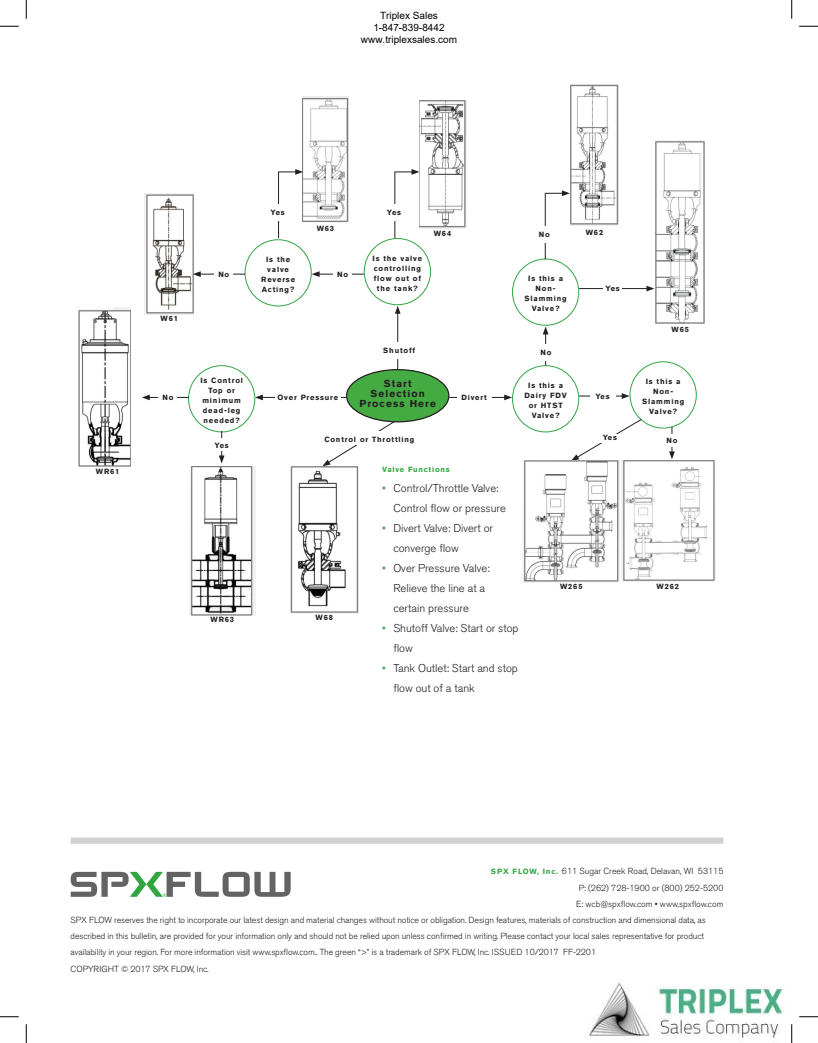
<style>
.page{position:relative;width:818px;height:1043px;background:#fff}
.page>*{position:absolute;margin:0;border:0;box-sizing:border-box;transform-origin:0 0}
.t1{font:300 11.25px/20px "Akzidenz Grotesk BE";color:#231f20}
.t2{font:10px/12px "Arial";color:#000;text-align:center}
.Captions__Center_Ali{font:700 10px/10px "Akzidenz Grotesk BE";letter-spacing:.11em;color:#231f20;text-align:center}
.t3{font:300 8.75px/16.2px "Akzidenz Grotesk BE";letter-spacing:-.01em;color:#231f20}
.Captions__Center_Ali-2{font:700 7.5px/10px "Akzidenz Grotesk BE";letter-spacing:.11em;color:#231f20;text-align:center}
.Body_Copy_Headline{font:700 7.5px "Akzidenz Grotesk BE";letter-spacing:.1em;color:#32a543}
.s1{color:#32a543}
.s2{font-weight:700;font-size:7.5px;color:#32a543}
</style>
<div class="page">
<div style="left:346px;top:369px;width:103px;height:53px;background:#44aa42;border-radius:50%"></div>
<div style="left:346px;top:369px;width:103px;height:53px;border:1px solid #231f20;border-radius:50%"></div>
<svg style="left:394px;top:169px;width:25px;height:6px"></svg>
<div style="left:364px;top:238px;width:67px;height:67px;border:1px solid #32a543;border-radius:50%"></div>
<img style="left:290px;top:466px;width:68px;height:148px">
<img style="left:189px;top:466px;width:66px;height:150px">
<img style="left:78px;top:307px;width:53px;height:160px">
<img style="left:145px;top:194px;width:49px;height:121px">
<img style="left:303px;top:96px;width:45px;height:126px">
<img style="left:419px;top:100px;width:47px;height:128px">
<img style="left:570px;top:84px;width:49px;height:141px">
<img style="left:655px;top:141px;width:49px;height:182px">
<hr style="left:397px;top:312px;width:1px;height:57px;background:#231f20">
<svg style="left:395px;top:306px;width:5px;height:8px"></svg>
<div style="left:375px;top:342px;width:45px;height:16px;background:#fff"></div>
<hr style="left:394px;top:172px;width:1px;height:66px;background:#231f20">
<div style="left:371px;top:204px;width:45px;height:17px;background:#fff"></div>
<hr style="left:449px;top:397px;width:57px;height:1px;background:#231f20">
<svg style="left:504px;top:394px;width:8px;height:6px"></svg>
<div style="left:457px;top:394px;width:34px;height:9px;background:#fff"></div>
<div style="left:512px;top:365px;width:67px;height:67px;border:1px solid #32a543;border-radius:50%"></div>
<hr style="left:579px;top:396px;width:44px;height:1px;background:#231f20">
<svg style="left:621px;top:393px;width:8px;height:6px"></svg>
<div style="left:589px;top:393px;width:26px;height:9px;background:#fff"></div>
<hr style="left:545px;top:332px;width:1px;height:33px;background:#231f20">
<svg style="left:543px;top:326px;width:5px;height:8px"></svg>
<div style="left:521px;top:344px;width:46px;height:16px;background:#fff"></div>
<div style="left:512px;top:258px;width:67px;height:68px;border:1px solid #32a543;border-radius:50%"></div>
<svg style="left:545px;top:190px;width:25px;height:6px"></svg>
<hr style="left:545px;top:193px;width:1px;height:66px;background:#231f20">
<div style="left:521px;top:226px;width:46px;height:16px;background:#fff"></div>
<hr style="left:579px;top:288px;width:69px;height:1px;background:#231f20">
<svg style="left:646px;top:286px;width:8px;height:5px"></svg>
<div style="left:603px;top:280px;width:18px;height:17px;background:#fff"></div>
<div style="left:629px;top:361px;width:67px;height:67px;border:1px solid #32a543;border-radius:50%"></div>
<svg style="left:571px;top:418px;width:71px;height:43px"></svg>
<svg style="left:669px;top:427px;width:5px;height:32px"></svg>
<div style="left:597px;top:434px;width:25px;height:9px;background:#fff"></div>
<div style="left:659px;top:434px;width:25px;height:13px;background:#fff"></div>
<svg style="left:322px;top:420px;width:73px;height:46px"></svg>
<div style="left:318px;top:432px;width:102px;height:13px;background:#fff"></div>
<hr style="left:317px;top:274px;width:47px;height:1px;background:#231f20">
<svg style="left:312px;top:271px;width:7px;height:6px"></svg>
<div style="left:333px;top:266px;width:18px;height:16px;background:#fff"></div>
<div style="left:244px;top:239px;width:68px;height:67px;border:1px solid #32a543;border-radius:50%"></div>
<svg style="left:278px;top:169px;width:25px;height:6px"></svg>
<hr style="left:278px;top:172px;width:1px;height:66px;background:#231f20">
<div style="left:255px;top:204px;width:45px;height:17px;background:#fff"></div>
<hr style="left:261px;top:397px;width:85px;height:1px;background:#231f20">
<svg style="left:255px;top:394px;width:8px;height:6px"></svg>
<div style="left:275px;top:389px;width:65px;height:16px;background:#fff"></div>
<div style="left:188px;top:365px;width:67px;height:67px;border:1px solid #32a543;border-radius:50%"></div>
<svg style="left:219px;top:431px;width:5px;height:32px"></svg>
<div style="left:209px;top:438px;width:25px;height:13px;background:#fff"></div>
<hr style="left:148px;top:397px;width:41px;height:1px;background:#231f20">
<svg style="left:142px;top:394px;width:8px;height:6px"></svg>
<div style="left:159px;top:389px;width:18px;height:16px;background:#fff"></div>
<hr style="left:199px;top:274px;width:46px;height:1px;background:#231f20">
<svg style="left:193px;top:271px;width:8px;height:6px"></svg>
<div style="left:215px;top:266px;width:18px;height:16px;background:#fff"></div>
<img style="left:523px;top:461px;width:96px;height:121px">
<img style="left:621px;top:460px;width:94px;height:121px">
<div style="left:71px;top:837px;width:652px;height:6px;background:#d1d2d4"></div>
<svg style="left:71px;top:871px;width:219px;height:25px"></svg>
<svg style="left:0;top:25px;width:19px;height:2px"></svg>
<svg style="left:799px;top:25px;width:19px;height:2px"></svg>
<svg style="left:0;top:1016px;width:19px;height:1px"></svg>
<svg style="left:799px;top:1016px;width:19px;height:1px"></svg>
<svg style="left:25px;top:0;width:2px;height:19px"></svg>
<svg style="left:25px;top:1024px;width:2px;height:18px"></svg>
<svg style="left:791px;top:0;width:1px;height:19px"></svg>
<svg style="left:791px;top:1024px;width:1px;height:18px"></svg>
<img style="left:589px;top:979px;width:195px;height:60px">
<p class="t2" style="left:361px;top:9px;width:98px">Triplex Sales<br>1-847-839-8442 www.triplexsales.com</p>
<p class="Captions__Center_Ali-2" style="left:96px;top:467px;width:25px">WR61</p>
<p class="Captions__Center_Ali-2" style="left:160px;top:313px;width:19px">W61</p>
<p class="Captions__Center_Ali-2" style="left:162px;top:392px;width:12px">No</p>
<p class="Captions__Center_Ali-2" style="left:218px;top:269px;width:12px">No</p>
<p class="Captions__Center_Ali-2" style="left:200px;top:375px;width:44px">Is Control<br>Top or minimum dead-leg needed?</p>
<p class="Captions__Center_Ali-2" style="left:214px;top:440px;width:16px">Yes</p>
<p class="Captions__Center_Ali-2" style="left:270px;top:208px;width:16px">Yes</p>
<p class="Captions__Center_Ali-2" style="left:387px;top:208px;width:16px">Yes</p>
<p class="Captions__Center_Ali-2" style="left:317px;top:223px;width:19px">W63</p>
<p class="Captions__Center_Ali-2" style="left:434px;top:228px;width:19px">W64</p>
<p class="Captions__Center_Ali-2" style="left:585px;top:227px;width:19px">W62</p>
<p class="Captions__Center_Ali-2" style="left:539px;top:229px;width:12px">No</p>
<p class="Captions__Center_Ali-2" style="left:261px;top:254px;width:35px">Is the valve<br>Reverse<br>Acting?</p>
<p class="Captions__Center_Ali-2" style="left:337px;top:269px;width:12px">No</p>
<p class="Captions__Center_Ali-2" style="left:372px;top:253px;width:51px">Is the valve controlling flow out of the tank?</p>
<p class="Captions__Center_Ali-2" style="left:524px;top:273px;width:44px">Is this a<br>Non-<br>Slamming<br>Valve?</p>
<p class="Captions__Center_Ali-2" style="left:605px;top:284px;width:16px">Yes</p>
<p class="Captions__Center_Ali-2" style="left:671px;top:324px;width:19px">W65</p>
<p class="Captions__Center_Ali-2" style="left:383px;top:345px;width:33px">Shutoff</p>
<p class="Captions__Center_Ali-2" style="left:540px;top:347px;width:12px">No</p>
<p class="Captions__Center_Ali-2" style="left:277px;top:392px;width:62px">Over Pressure</p>
<p class="Captions__Center_Ali" style="left:359px;top:378px;width:78px">Start<br>Selection<br>Process Here</p>
<p class="Captions__Center_Ali-2" style="left:461px;top:392px;width:27px">Divert</p>
<p class="Captions__Center_Ali-2" style="left:524px;top:380px;width:44px">Is this a<br>Dairy FDV or HTST<br>Valve?</p>
<p class="Captions__Center_Ali-2" style="left:595px;top:391px;width:16px">Yes</p>
<p class="Captions__Center_Ali-2" style="left:642px;top:376px;width:44px">Is this a<br>Non-<br>Slamming<br>Valve?</p>
<p class="Captions__Center_Ali-2" style="left:602px;top:432px;width:16px">Yes</p>
<p class="Captions__Center_Ali-2" style="left:324px;top:434px;width:92px">Control or Throttling</p>
<p class="Captions__Center_Ali-2" style="left:666px;top:436px;width:12px">No</p>
<p class="Captions__Center_Ali-2" style="left:210px;top:614px;width:25px">WR63</p>
<p class="Captions__Center_Ali-2" style="left:315px;top:612px;width:19px">W68</p>
<p class="Body_Copy_Headline" style="left:382px;top:465px;width:69px">Valve Functions</p>
<p class="t1" style="left:393px;top:478px;width:114px;text-indent:-11px"><span class="s1">•</span> Control/Throttle Valve:<br>Control flow or pressure</p>
<p class="t1" style="left:393px;top:518px;width:101px;text-indent:-11px"><span class="s1">•</span> Divert Valve: Divert or converge flow</p>
<p class="t1" style="left:393px;top:558px;width:98px;text-indent:-11px"><span class="s1">•</span> Over Pressure Valve:<br>Relieve the line at a certain pressure</p>
<p class="t1" style="left:393px;top:618px;width:127px;text-indent:-11px"><span class="s1">•</span> Shutoff Valve: Start or stop flow</p>
<p class="t1" style="left:393px;top:658px;width:126px;text-indent:-11px"><span class="s1">•</span> Tank Outlet: Start and stop flow out of a tank</p>
<p class="Captions__Center_Ali-2" style="left:560px;top:581px;width:24px">W265</p>
<p class="Captions__Center_Ali-2" style="left:656px;top:581px;width:24px">W262</p>
<p class="t3" style="left:576px;top:863px;width:149px;text-align:justify;text-indent:-85px"><span class="s2">SPX FLOW, Inc.</span> 611 Sugar Creek Road, Delavan, WI 53115<br>P: (262) 728-1900 or (800) 252-5200<br>E: wcb@spxflow.com • www.spxflow.com</p>
<p class="t3" style="left:71px;top:911px;width:636px">SPX FLOW reserves the right to incorporate our latest design and material changes without notice or obligation. Design features, materials of construction and dimensional data, as described in this bulletin, are provided for your information only and should not be relied upon unless confirmed in writing. Please contact your local sales representative for product availability in your region. For more information visit www.spxflow.com.. The green “&gt;” is a trademark of SPX FLOW, Inc. ISSUED 10/2017 FF-2201<br>COPYRIGHT © 2017 SPX FLOW, Inc.</p>
</div>
